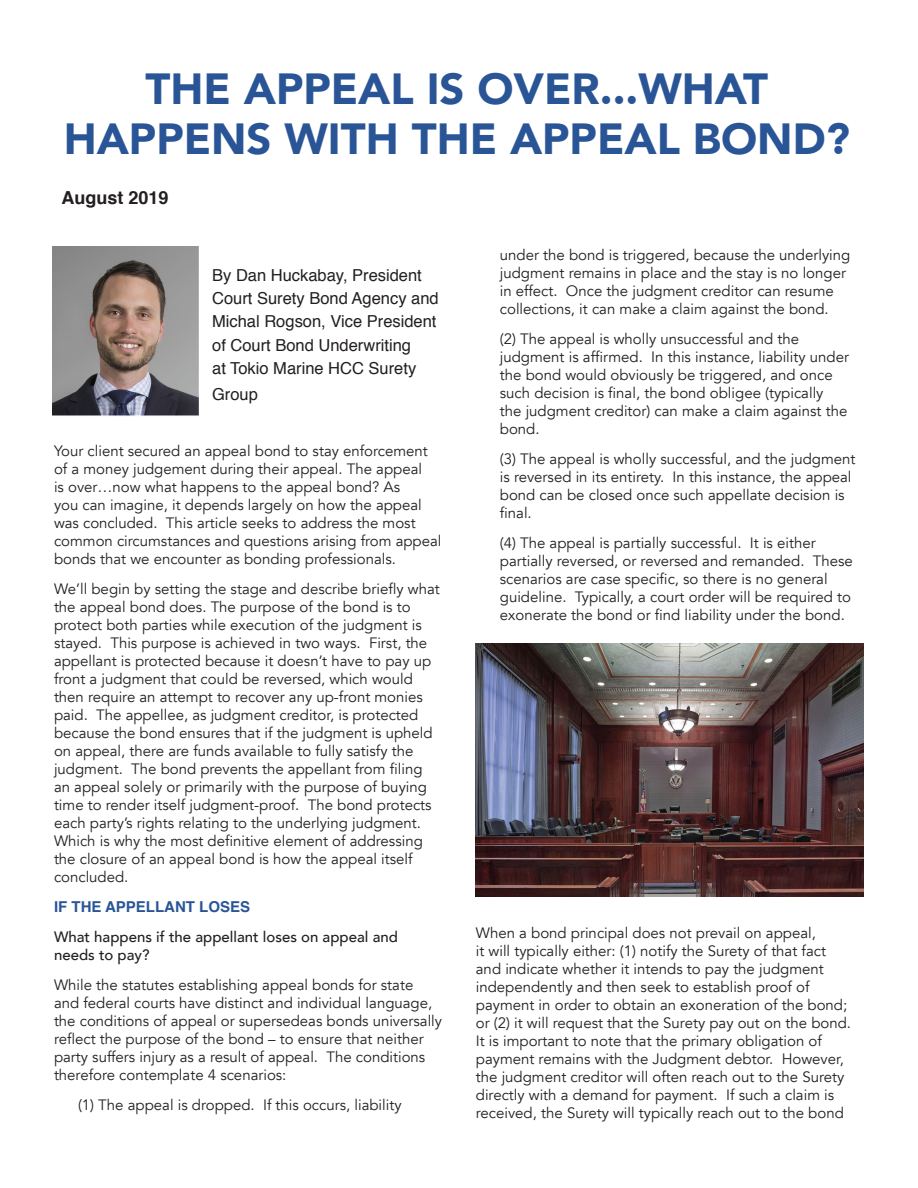
<style>
.page{position:relative;width:918px;height:1188px;background:#fff}
.page>*{position:absolute;margin:0;border:0;box-sizing:border-box;transform-origin:0 0}
.t1{font:900 43.5px/51px "Avenir";color:#295597}
.t2{font:700 18px "Helvetica";color:#231f20}
.t3{font:16.5px/23.2px "Helvetica";color:#231f20}
.t4{font:15px/18px "Avenir";color:#231f20}
.t5{font:500 15px/18px "Avenir";color:#231f20}
.t6{font:700 15px "Helvetica";color:#295597}
</style>
<div class="page">
<img style="left:52px;top:246px;width:147px;height:170px">
<img style="left:475px;top:644px;width:389px;height:252px">
<h1 class="t1" style="left:64px;top:62px;width:788px;text-indent:82px">THE APPEAL IS OVER...WHAT<br>HAPPENS WITH THE APPEAL BOND?</h1>
<p class="t2" style="left:62px;top:183px;width:109px">August 2019</p>
<p class="t3" style="left:212px;top:264px;width:228px">By Dan Huckabay, President<br>Court Surety Bond Agency and<br>Michal Rogson, Vice President of Court Bond Underwriting<br>at Tokio Marine HCC Surety</p>
<p class="t3" style="left:212px;top:383px;width:47px">Group</p>
<p class="t4" style="left:54px;top:443px;width:389px">Your client secured an appeal bond to stay enforcement of a money judgement during their appeal. The appeal<br>is over…now what happens to the appeal bond? As<br>you can imagine, it depends largely on how the appeal was concluded. This article seeks to address the most common circumstances and questions arising from appeal bonds that we encounter as bonding professionals.</p>
<p class="t4" style="left:54px;top:581px;width:387px">We’ll begin by setting the stage and describe briefly what the appeal bond does. The purpose of the bond is to protect both parties while execution of the judgment is stayed. This purpose is achieved in two ways. First, the appellant is protected because it doesn’t have to pay up front a judgment that could be reversed, which would then require an attempt to recover any up-front monies paid. The appellee, as judgment creditor, is protected because the bond ensures that if the judgment is upheld on appeal, there are funds available to fully satisfy the judgment. The bond prevents the appellant from filing an appeal solely or primarily with the purpose of buying time to render itself judgment-proof. The bond protects each party’s rights relating to the underlying judgment.<br>Which is why the most definitive element of addressing the closure of an appeal bond is how the appeal itself concluded.</p>
<p class="t6" style="left:54px;top:895px;width:198px">IF THE APPELLANT LOSES</p>
<p class="t5" style="left:54px;top:927px;width:345px">What happens if the appellant loses on appeal and needs to pay?</p>
<p class="t4" style="left:54px;top:977px;width:390px">While the statutes establishing appeal bonds for state and federal courts have distinct and individual language, the conditions of appeal or supersedeas bonds universally reflect the purpose of the bond – to ensure that neither party suffers injury as a result of appeal. The conditions therefore contemplate 4 scenarios:</p>
<p class="t4" style="left:78px;top:1097px;width:325px">(1) The appeal is dropped. If this occurs, liability</p>
<p class="t4" style="left:500px;top:246px;width:352px">under the bond is triggered, because the underlying judgment remains in place and the stay is no longer in effect. Once the judgment creditor can resume collections, it can make a claim against the bond.</p>
<p class="t4" style="left:500px;top:330px;width:351px">(2) The appeal is wholly unsuccessful and the judgment is affirmed. In this instance, liability under the bond would obviously be triggered, and once such decision is final, the bond obligee (typically<br>the judgment creditor) can make a claim against the bond.</p>
<p class="t4" style="left:500px;top:450px;width:357px">(3) The appeal is wholly successful, and the judgment is reversed in its entirety. In this instance, the appeal bond can be closed once such appellate decision is final.</p>
<p class="t4" style="left:500px;top:534px;width:355px">(4) The appeal is partially successful. It is either partially reversed, or reversed and remanded. These scenarios are case specific, so there is no general guideline. Typically, a court order will be required to exonerate the bond or find liability under the bond.</p>
<p class="t4" style="left:476px;top:924px;width:377px">When a bond principal does not prevail on appeal,<br>it will typically either: (1) notify the Surety of that fact and indicate whether it intends to pay the judgment independently and then seek to establish proof of payment in order to obtain an exoneration of the bond; or (2) it will request that the Surety pay out on the bond.<br>It is important to note that the primary obligation of payment remains with the Judgment debtor. However, the judgment creditor will often reach out to the Surety directly with a demand for payment. If such a claim is received, the Surety will typically reach out to the bond</p>
</div>
